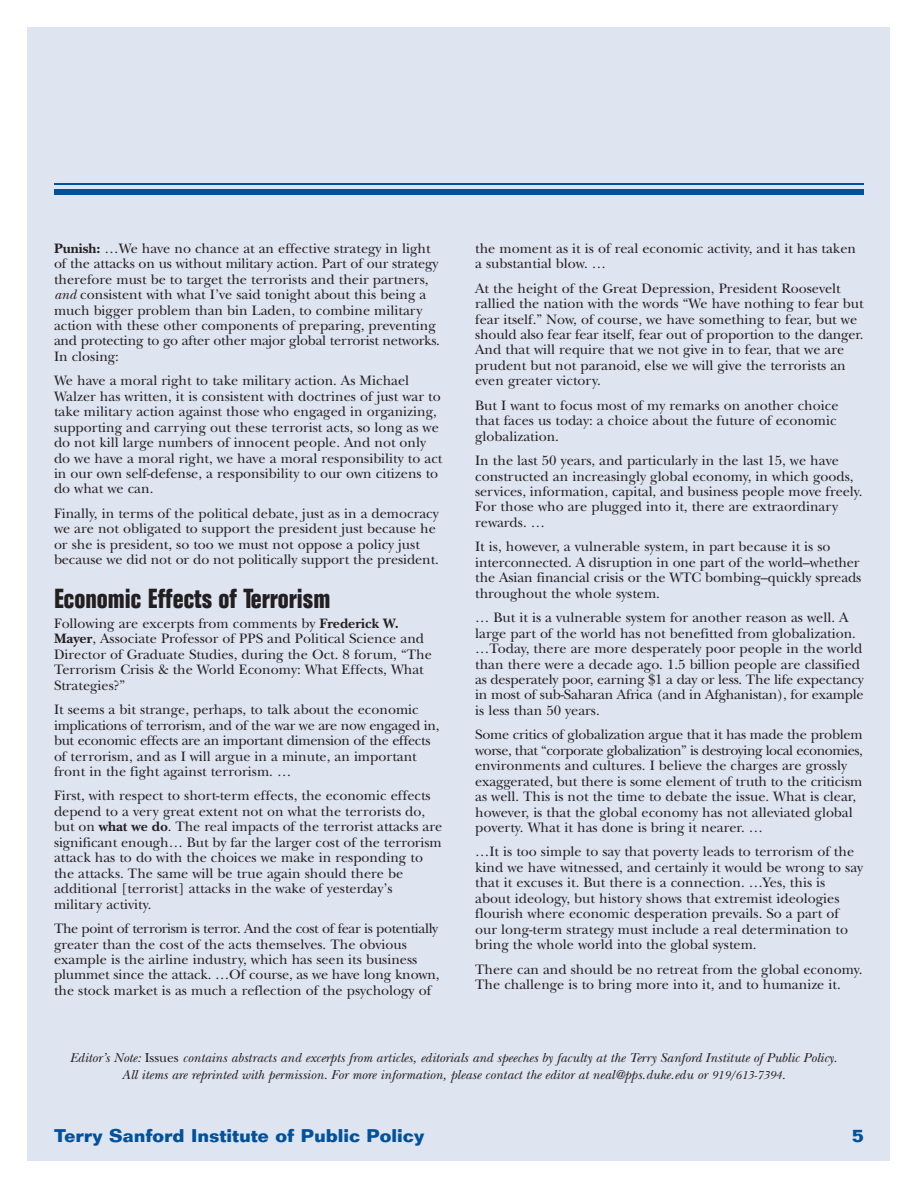
<style>
.page{position:relative;width:918px;height:1188px;background:#fff}
.page>*{position:absolute;margin:0;border:0;box-sizing:border-box;transform-origin:0 0}
.t1{font:700 condensed 27px "Folio";color:#231f20}
.t2{font:700 18px "Folio";color:#01529b}
.t3{font:14.25px/15.5px "New Baskerville";color:#231f20}
.t4{font:italic 13.5px/16.5px "New Baskerville";color:#231f20;text-align:center}
.s1{font-weight:700}
.s2{font-style:italic}
.s3{font-style:normal}
.s4{font-size:12px}
</style>
<div class="page">
<div style="left:27px;top:27px;width:863px;height:1134px;background:#dfe4f1"></div>
<hr style="left:54px;top:183px;width:810px;height:2px;background:#01529b">
<div style="left:54px;top:189px;width:810px;height:6px;background:#01529b"></div>
<p class="t3" style="left:54px;top:242px;width:388px"><span class="s1">Punish:</span> …We have no chance at an effective strategy in light of the attacks on us without military action. Part of our strategy therefore must be to target the terrorists and their partners, <span class="s2">and</span> consistent with what I’ve said tonight about this being a much bigger problem than bin Laden, to combine military action with these other components of preparing, preventing and protecting to go after other major global terrorist networks.<br>In closing:</p>
<p class="t3" style="left:54px;top:375px;width:390px">We have a moral right to take military action. As Michael Walzer has written, it is consistent with doctrines of just war to take military action against those who engaged in organizing, supporting and carrying out these terrorist acts, so long as we do not kill large numbers of innocent people. And not only do we have a moral right, we have a moral responsibility to act in our own self-defense, a responsibility to our own citizens to do what we can.</p>
<p class="t3" style="left:54px;top:507px;width:386px">Finally, in terms of the political debate, just as in a democracy we are not obligated to support the president just because he or she is president, so too we must not oppose a policy just because we did not or do not politically support the president.</p>
<h1 class="t1" style="left:54px;top:589px;width:278px">Economic Effects of Terrorism</h1>
<p class="t3" style="left:54px;top:617px;width:379px">Following are excerpts from comments by <span class="s1">Frederick W.<br>Mayer</span>, Associate Professor of PPS and Political Science and Director of Graduate Studies, during the Oct. 8 forum, “The Terrorism Crisis &amp; the World Economy: What Effects, What Strategies?”</p>
<p class="t3" style="left:54px;top:704px;width:387px">It seems a bit strange, perhaps, to talk about the economic implications of terrorism, and of the war we are now engaged in, but economic effects are an important dimension of the effects of terrorism, and as I will argue in a minute, an important front in the fight against terrorism. …</p>
<p class="t3" style="left:54px;top:790px;width:390px">First, with respect to short-term effects, the economic effects depend to a very great extent not on what the terrorists do, but on <span class="s1">what we do</span>. The real impacts of the terrorist attacks are significant enough… But by far the larger cost of the terrorism attack has to do with the choices we make in responding to the attacks. The same will be true again should there be additional [terrorist] attacks in the wake of yesterday’s military activity.</p>
<p class="t3" style="left:54px;top:922px;width:387px">The point of terrorism is terror. And the cost of fear is potentially greater than the cost of the acts themselves. The obvious example is the airline industry, which has seen its business plummet since the attack. …Of course, as we have long known, the stock market is as much a reflection of the psychology of</p>
<p class="t3" style="left:475px;top:242px;width:382px">the moment as it is of real economic activity, and it has taken a substantial blow. …</p>
<p class="t3" style="left:475px;top:282px;width:390px">At the height of the Great Depression, President Roosevelt rallied the nation with the words “We have nothing to fear but fear itself.” Now, of course, we have something to fear, but we should also fear fear itself, fear out of proportion to the danger.<br>And that will require that we not give in to fear, that we are prudent but not paranoid, else we will give the terrorists an even greater victory.</p>
<p class="t3" style="left:475px;top:399px;width:365px">But I want to focus most of my remarks on another choice that faces us today: a choice about the future of economic globalization.</p>
<p class="t3" style="left:475px;top:454px;width:389px">In the last 50 years, and particularly in the last 15, we have constructed an increasingly global economy, in which goods, services, information, capital, and business people move freely.<br>For those who are plugged into it, there are extraordinary rewards. …</p>
<p class="t3" style="left:475px;top:541px;width:388px">It is, however, a vulnerable system, in part because it is so interconnected. A disruption in one part of the world–whether the Asian financial crisis or the WTC bombing–quickly spreads throughout the whole system.</p>
<p class="t3" style="left:475px;top:612px;width:390px">… But it is a vulnerable system for another reason as well. A large part of the world has not benefitted from globalization. …Today, there are more desperately poor people in the world than there were a decade ago. 1.5 billion people are classified as desperately poor, earning $1 a day or less. The life expectancy in most of sub-Saharan Africa (and in Afghanistan), for example is less than 50 years.</p>
<p class="t3" style="left:475px;top:729px;width:389px">Some critics of globalization argue that it has made the problem worse, that “corporate globalization” is destroying local economies, environments and cultures. I believe the charges are grossly exaggerated, but there is some element of truth to the criticism as well. This is not the time to debate the issue. What is clear, however, is that the global economy has not alleviated global poverty. What it has done is bring it nearer. …</p>
<p class="t3" style="left:475px;top:846px;width:389px">…It is too simple to say that poverty leads to terrorism of the kind we have witnessed, and certainly it would be wrong to say that it excuses it. But there is a connection. …Yes, this is about ideology, but history shows that extremist ideologies flourish where economic desperation prevails. So a part of our long-term strategy must include a real determination to bring the whole world into the global system.</p>
<p class="t3" style="left:475px;top:963px;width:389px">There can and should be no retreat from the global economy.<br>The challenge is to bring more into it, and to humanize it.</p>
<p class="t4" style="left:70px;top:1051px;width:769px">Editor’s Note: <span class="s3">Issues</span> contains abstracts and excerpts from articles, editorials and speeches by faculty at the Terry Sanford Institute of Public Policy.<br>All items are reprinted with permission. For more information, please contact the editor at neal@pps.duke.edu or <span class="s4">919/613-7394</span>.</p>
<p class="t2" style="left:54px;top:1129px;width:372px">Terry Sanford Institute of Public Policy</p>
<p class="t2" style="left:852px;top:1129px;width:14px">5</p>
</div>
